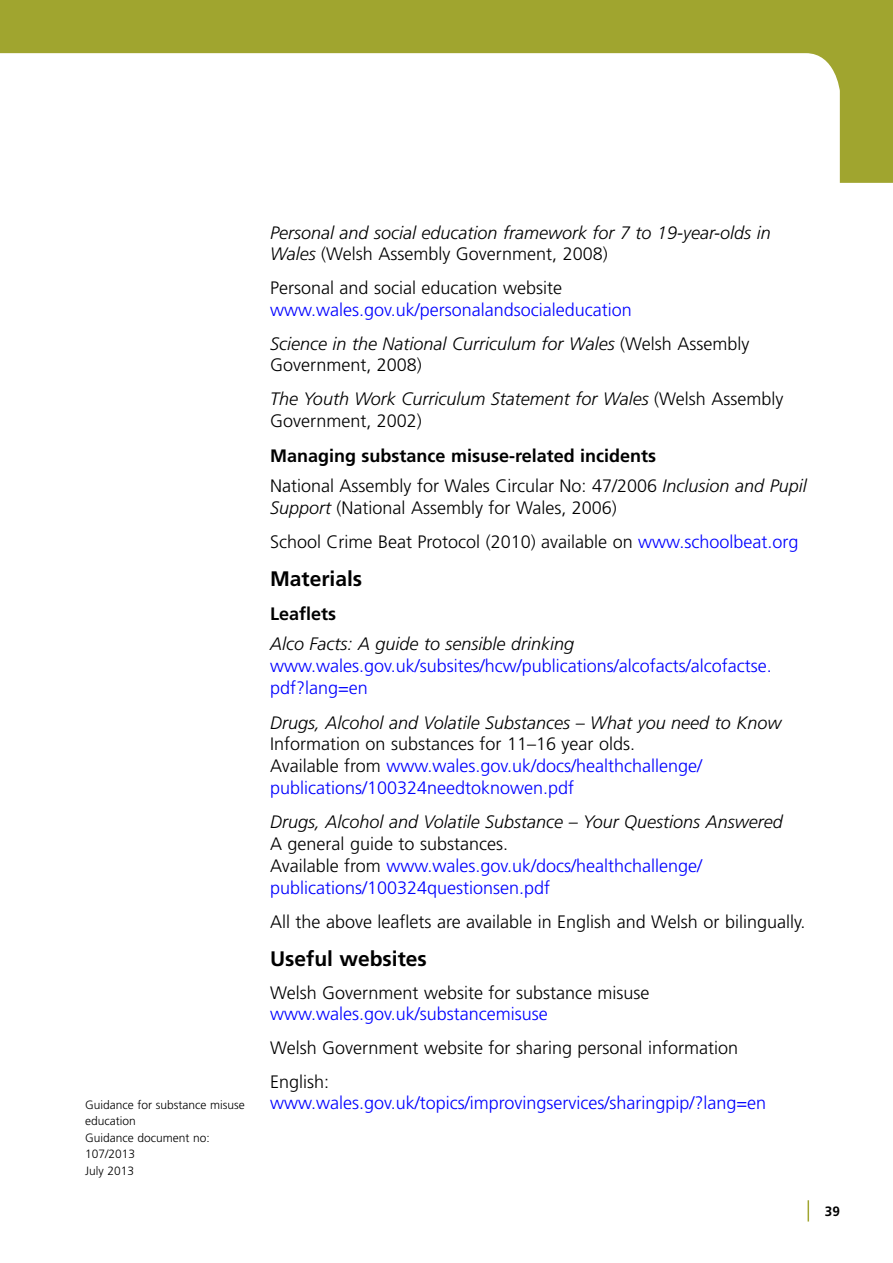
<style>
.page{position:relative;width:893px;height:1263px;background:#fff}
.page>*{position:absolute;margin:0;border:0;box-sizing:border-box;transform-origin:0 0}
.Sub_Heading{font:700 21px "Frutiger LT Std";color:#000}
.Body_Text{font:300 18px/21.8px "Frutiger LT Std";color:#00f}
.Body_Text-2{font:300 18px/21.8px "Frutiger LT Std";color:#000}
._05__Heading_20pt{font:italic 300 18px/21px "Frutiger LT Std";color:#000}
.Body_Text-3{font:italic 300 18px/21.8px "Frutiger LT Std";color:#000}
.Sub_sub_heading{font:700 18px "Frutiger LT Std";color:#000}
.t1{font:700 13.5px "Frutiger LT Std";color:#000}
.t2{font:300 12px/16.5px "Frutiger LT Std";color:#000}
.s1{font-style:normal}
.s2{color:#000}
.s3{font-style:italic}
.s4{color:#00f}
.s5{font-style:italic;color:#000}
</style>
<div class="page">
<svg style="left:0;top:0;width:893px;height:183px"></svg>
<hr style="left:807px;top:1200px;width:2px;height:21px;background:#a0a52f">
<p class="t2" style="left:85px;top:1096px;width:161px">Guidance for substance misuse education<br>Guidance document no:<br>107/2013<br>July 2013</p>
<p class="_05__Heading_20pt" style="left:270px;top:222px;width:502px">Personal and social education framework for 7 to 19-year-olds in<br>Wales <span class="s1">(Welsh Assembly Government, 2008)</span></p>
<p class="Body_Text" style="left:270px;top:278px;width:363px"><span class="s2">Personal and social education website </span>www.wales.gov.uk/personalandsocialeducation</p>
<p class="_05__Heading_20pt" style="left:270px;top:333px;width:481px">Science in the National Curriculum for Wales <span class="s1">(Welsh Assembly<br>Government, 2008)</span></p>
<p class="Body_Text-3" style="left:270px;top:388px;width:515px">The Youth Work Curriculum Statement for Wales <span class="s1">(Welsh Assembly<br>Government, 2002)</span></p>
<p class="Sub_sub_heading" style="left:270px;top:445px;width:388px">Managing substance misuse-related incidents</p>
<p class="Body_Text-2" style="left:270px;top:475px;width:538px">National Assembly for Wales Circular No: 47/2006 <span class="s3">Inclusion and Pupil<br>Support</span> (National Assembly for Wales, 2006)</p>
<p class="Body_Text-2" style="left:270px;top:531px;width:530px">School Crime Beat Protocol (2010) available on <span class="s4">www.schoolbeat.org</span></p>
<p class="Sub_Heading" style="left:270px;top:566px;width:94px">Materials</p>
<p class="Sub_sub_heading" style="left:270px;top:603px;width:68px">Leaflets</p>
<p class="Body_Text" style="left:270px;top:634px;width:503px"><span class="s5">Alco Facts: A guide to sensible drinking </span>www.wales.gov.uk/subsites/hcw/publications/alcofacts/alcofactse. pdf?lang=en</p>
<p class="Body_Text" style="left:270px;top:712px;width:513px"><span class="s5">Drugs, Alcohol and Volatile Substances – What you need to Know </span><span class="s2">Information on substances for 11–16 year olds.<br>Available from</span> www.wales.gov.uk/docs/healthchallenge/ publications/100324needtoknowen.pdf</p>
<p class="Body_Text" style="left:270px;top:811px;width:514px"><span class="s5">Drugs, Alcohol and Volatile Substance – Your Questions Answered </span><span class="s2">A general guide to substances.<br>Available from</span> www.wales.gov.uk/docs/healthchallenge/ publications/100324questionsen.pdf</p>
<p class="Body_Text-2" style="left:270px;top:911px;width:537px">All the above leaflets are available in English and Welsh or bilingually.</p>
<p class="Sub_Heading" style="left:270px;top:946px;width:158px">Useful websites</p>
<p class="Body_Text-2" style="left:270px;top:983px;width:381px;line-height:21px">Welsh Government website for substance misuse <span class="s4">www.wales.gov.uk/substancemisuse</span></p>
<p class="Body_Text-2" style="left:270px;top:1037px;width:470px">Welsh Government website for sharing personal information</p>
<p class="Body_Text" style="left:270px;top:1071px;width:498px;line-height:21px"><span class="s2">English: </span>www.wales.gov.uk/topics/improvingservices/sharingpip/?lang=en</p>
<p class="t1" style="left:825px;top:1203px;width:17px">39</p>
</div>
